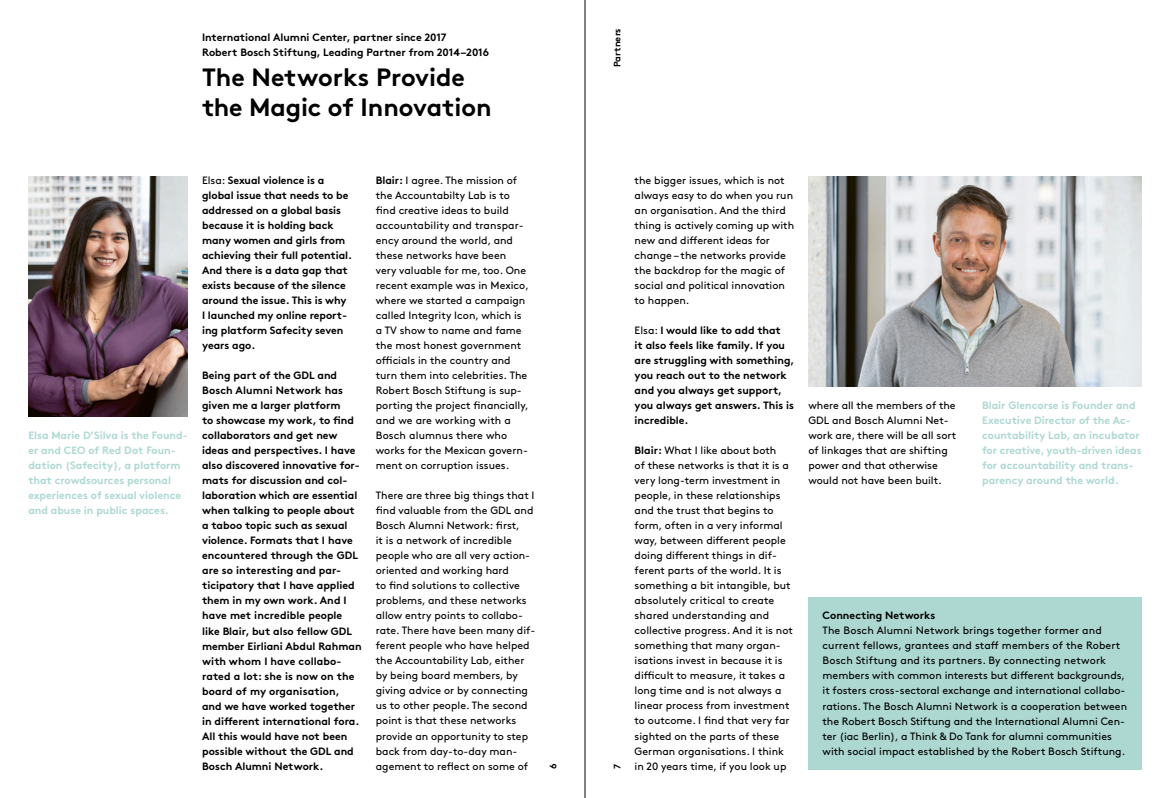
<style>
.page{position:relative;width:1170px;height:798px;background:#fff}
.page>*{position:absolute;margin:0;border:0;box-sizing:border-box;transform-origin:0 0}
.t1{font:700 25px/30px "Brown Std";color:#000}
.t2{font:10.62px/15px "Brown Std";color:#000}
.t3{font:700 10.62px/15px "Brown Std";color:#000}
.t4{font:700 10.62px/15px "Brown Std";color:#add8d2}
.t5{font:700 9.38px "Brown Std";color:#000}
.s1{font-weight:400}
.s2{font-weight:700}
</style>
<div class="page">
<img style="left:28px;top:176px;width:160px;height:240px">
<img style="left:808px;top:176px;width:333px;height:210px">
<div style="left:808px;top:596px;width:333px;height:173px;background:#add8d2"></div>
<hr style="left:584px;top:0;width:1px;height:797px;background:#000">
<p class="t3" style="left:202px;top:30px;width:288px">International Alumni Center, partner since 2017<br>Robert Bosch Stiftung, Leading Partner from 2014–2016</p>
<h1 class="t1" style="left:202px;top:62px;width:291px">The Networks Provide the Magic of Innovation</h1>
<p class="t5" style="left:611px;top:67px;width:40px;rotate:-90deg">Partners</p>
<p class="t4" style="left:28px;top:428px;width:161px">Elsa Marie D’Silva is the Found&shy;er and CEO of Red Dot Foun&shy;dation (Safecity), a platform that crowdsources personal experiences of sexual violence and abuse in public spaces.</p>
<p class="t3" style="left:202px;top:173px;width:151px"><span class="s1">Elsa:</span> Sexual violence is a global issue that needs to be addressed on a global basis because it is holding back many women and girls from achieving their full potential.<br>And there is a data gap that exists because of the silence around the issue. This is why<br>I launched my online report&shy;ing platform Safecity seven years ago.</p>
<p class="t3" style="left:202px;top:368px;width:161px">Being part of the GDL and<br>Bosch Alumni Network has given me a larger platform<br>to showcase my work, to find collaborators and get new ideas and perspectives. I have also discovered innovative for&shy;mats for discussion and col&shy;laboration which are essential when talking to people about a taboo topic such as sexual violence. Formats that I have encountered through the GDL are so interesting and par&shy;ticipatory that I have applied them in my own work. And I have met incredible people like Blair, but also fellow GDL member Eirliani Abdul Rahman with whom I have collabo&shy;rated a lot: she is now on the board of my organisation, and we have worked together in different international fora.<br>All this would have not been possible without the GDL and<br>Bosch Alumni Network.</p>
<p class="t2" style="left:376px;top:173px;width:155px"><span class="s2">Blair:</span> I agree. The mission of the Accountabilty Lab is to find creative ideas to build accountability and transpar&shy;ency around the world, and these networks have been very valuable for me, too. One recent example was in Mexico, where we started a campaign called Integrity Icon, which is a TV show to name and fame the most honest government officials in the country and turn them into celebrities. The<br>Robert Bosch Stiftung is sup&shy;porting the project financially, and we are working with a<br>Bosch alumnus there who works for the Mexican govern&shy;ment on corruption issues.</p>
<p class="t2" style="left:376px;top:488px;width:161px">There are three big things that I find valuable from the GDL and<br>Bosch Alumni Network: first,<br>it is a network of incredible people who are all very action&shy;oriented and working hard<br>to find solutions to collective problems, and these networks allow entry points to collabo&shy;rate. There have been many dif&shy;ferent people who have helped the Accountability Lab, either by being board members, by giving advice or by connecting us to other people. The second point is that these networks provide an opportunity to step back from day-to-day man&shy;agement to reflect on some of</p>
<p class="t5" style="left:547px;top:769px;width:7px;rotate:-90deg">6</p>
<p class="t5" style="left:611px;top:769px;width:7px;rotate:-90deg">7</p>
<p class="t2" style="left:634px;top:173px;width:161px">the bigger issues, which is not always easy to do when you run an organisation. And the third thing is actively coming up with new and different ideas for change – the networks provide the backdrop for the magic of social and political innovation to happen.</p>
<p class="t3" style="left:634px;top:322px;width:161px"><span class="s1">Elsa:</span> I would like to add that<br>it also feels like family. If you are struggling with something, you reach out to the network and you always get support, you always get answers. This is incredible.</p>
<p class="t2" style="left:634px;top:443px;width:160px"><span class="s2">Blair:</span> What I like about both<br>of these networks is that it is a very long-term investment in people, in these relationships and the trust that begins to form, often in a very informal way, between different people doing different things in dif&shy;ferent parts of the world. It is something a bit intangible, but absolutely critical to create shared understanding and collective progress. And it is not something that many organ&shy;isations invest in because it is difficult to measure, it takes a long time and is not always a linear process from investment to outcome. I find that very far sighted on the parts of these<br>German organisations. I think in 20 years time, if you look up</p>
<p class="t2" style="left:808px;top:398px;width:149px">where all the members of the<br>GDL and Bosch Alumni Net&shy;work are, there will be all sort of linkages that are shifting power and that otherwise would not have been built.</p>
<p class="t4" style="left:981px;top:398px;width:161px">Blair Glencorse is Founder and<br>Executive Director of the Ac&shy;countability Lab, an incubator for creative, youth-driven ideas for accountability and trans&shy;parency around the world.</p>
<p class="t3" style="left:822px;top:608px;width:114px">Connecting Networks</p>
<p class="t2" style="left:822px;top:623px;width:306px">The Bosch Alumni Network brings together former and current fellows, grantees and staff members of the Robert Bosch Stiftung and its partners. By connecting network members with common interests but different backgrounds, it fosters cross-sectoral exchange and international collabo&shy;rations. The Bosch Alumni Network is a cooperation between the Robert Bosch Stiftung and the International Alumni Cen&shy;ter (iac Berlin), a Think &amp; Do Tank for alumni communities with social impact established by the Robert Bosch Stiftung.</p>
</div>
